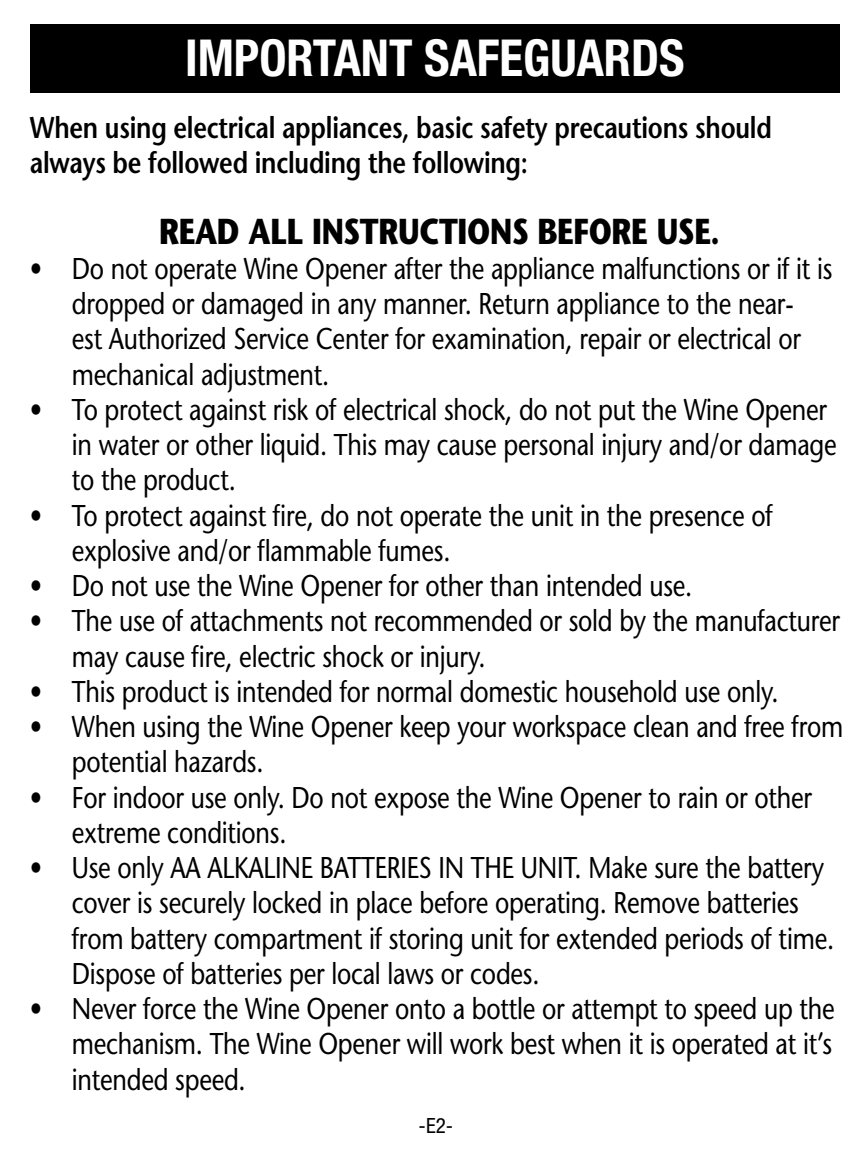
<style>
.page{position:relative;width:864px;height:1152px;background:#fff}
.page>*{position:absolute;margin:0;border:0;box-sizing:border-box;transform-origin:0 0}
.t1{font:700 condensed 51px "Helvetica Neue";color:#fff;scale:.96 1}
.t2{font:700 36px "Stone Sans";letter-spacing:-.01em;color:#000;scale:.83 1}
.t3{font:30px/35.4px "Stone Sans";letter-spacing:-.01em;color:#000;scale:.83 1}
.t4{font:600 30px/35.4px "Stone Sans";letter-spacing:-.01em;color:#000;scale:.83 1}
.t5{font:condensed 21px "Helvetica Neue";color:#000}
</style>
<div class="page">
<div style="left:30px;top:24px;width:810px;height:69px;background:#000"></div>
<p class="t1" style="left:185px;top:27px;width:522px">IMPORTANT SAFEGUARDS</p>
<p class="t4" style="left:30px;top:109px;width:896px">When using electrical appliances, basic safety precautions should always be followed including the following:</p>
<p class="t2" style="left:159px;top:208px;width:677px">READ ALL INSTRUCTIONS BEFORE USE.</p>
<p class="t3" style="left:72px;top:250px;width:918px;text-indent:-42px">• Do not operate Wine Opener after the appliance malfunctions or if it is dropped or damaged in any manner. Return appliance to the near-<br>est Authorized Service Center for examination, repair or electrical or mechanical adjustment.</p>
<p class="t3" style="left:72px;top:391px;width:923px;text-indent:-42px">• To protect against risk of electrical shock, do not put the Wine Opener in water or other liquid. This may cause personal injury and/or damage to the product.</p>
<p class="t3" style="left:72px;top:497px;width:846px;text-indent:-42px">• To protect against fire, do not operate the unit in the presence of explosive and/or flammable fumes.</p>
<p class="t3" style="left:30px;top:568px;width:800px">• Do not use the Wine Opener for other than intended use.</p>
<p class="t3" style="left:72px;top:603px;width:927px;text-indent:-42px">• The use of attachments not recommended or sold by the manufacturer may cause fire, electric shock or injury.</p>
<p class="t3" style="left:30px;top:673px;width:903px">• This product is intended for normal domestic household use only.</p>
<p class="t3" style="left:72px;top:709px;width:931px;text-indent:-42px">• When using the Wine Opener keep your workspace clean and free from potential hazards.</p>
<p class="t3" style="left:72px;top:779px;width:894px;text-indent:-42px">• For indoor use only. Do not expose the Wine Opener to rain or other extreme conditions.</p>
<p class="t3" style="left:72px;top:850px;width:920px;text-indent:-42px">• Use only AA ALKALINE BATTERIES IN THE UNIT. Make sure the battery cover is securely locked in place before operating. Remove batteries from battery compartment if storing unit for extended periods of time.<br>Dispose of batteries per local laws or codes.</p>
<p class="t3" style="left:72px;top:991px;width:921px;text-align:justify;text-indent:-42px">• Never force the Wine Opener onto a bottle or attempt to speed up the mechanism. The Wine Opener will work best when it is operated at it’s intended speed.</p>
<p class="t5" style="left:419px;top:1113px;width:36px">-E2-</p>
</div>
